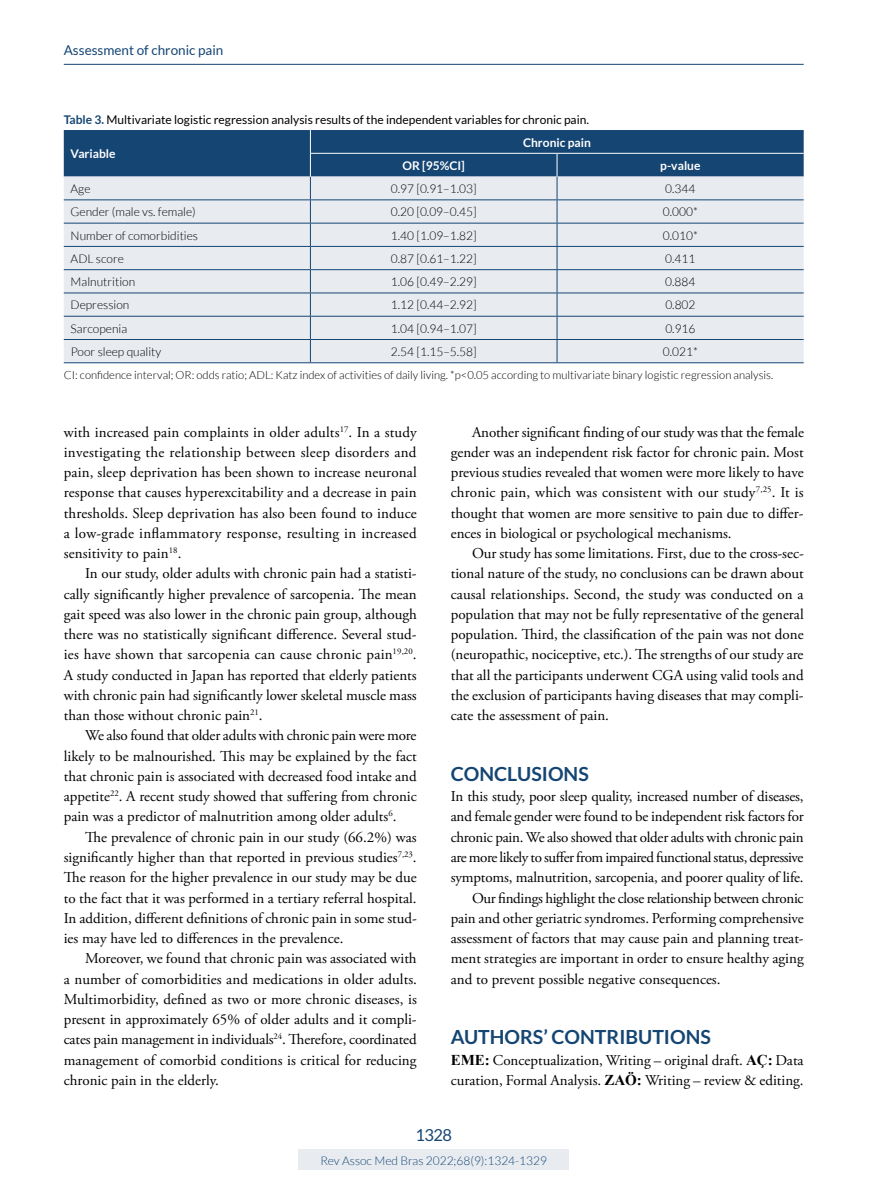
<style>
.page{position:relative;width:893px;height:1191px;background:#fff}
.page>*{position:absolute;margin:0;border:0;box-sizing:border-box;transform-origin:0 0}
.t1{font:700 19.5px "Lato";color:#154573}
.t2{font:16.5px "Lato";color:#154573}
.t3{font:15px/20.2px "Adobe Garamond Pro";color:#000;text-align:justify}
.t4{font:15px "Adobe Garamond Pro";letter-spacing:-.03em;color:#000}
.t5{font:15px "Adobe Garamond Pro";letter-spacing:-.02em;color:#000}
.t6{font:13.5px "Lato";color:#154573}
.t7{font:300 12px "Lato";color:#000}
.t8{font:12px "Lato";color:#000}
.t9{font:300 12px "Lato";color:#154573}
.t10{font:700 12px "Lato";color:#fff}
.t11{font:300 11.25px "Lato";color:#000}
.s1{font-weight:700;color:#154573}
.s2{font-family:"Times New Roman";font-weight:700}
</style>
<div class="page">
<hr style="left:64px;top:64px;width:740px;height:1px;background:#154573">
<div style="left:299px;top:1149px;width:270px;height:21px;background:#e8ecf1"></div>
<hr style="left:64px;top:362px;width:246px;height:1px;background:#154573">
<hr style="left:310px;top:362px;width:247px;height:1px;background:#154573">
<hr style="left:557px;top:362px;width:247px;height:1px;background:#154573">
<svg style="left:64px;top:130px;width:740px;height:232px;background:#b7c5d4"></svg>
<p class="t6" style="left:64px;top:43px;width:161px">Assessment of chronic pain</p>
<p class="t8" style="left:64px;top:113px;width:527px"><span class="s1">Table 3.</span> Multivariate logistic regression analysis results of the independent variables for chronic pain.</p>
<p class="t10" style="left:71px;top:147px;width:46px">Variable</p>
<p class="t10" style="left:523px;top:135px;width:69px">Chronic pain</p>
<p class="t10" style="left:403px;top:158px;width:64px">OR [95%CI]</p>
<p class="t10" style="left:660px;top:158px;width:42px">p-value</p>
<p class="t7" style="left:71px;top:182px;width:21px">Age</p>
<p class="t7" style="left:391px;top:182px;width:87px">0.97 [0.91–1.03]</p>
<p class="t7" style="left:665px;top:182px;width:32px">0.344</p>
<p class="t7" style="left:71px;top:206px;width:127px">Gender (male vs. female)</p>
<p class="t7" style="left:391px;top:206px;width:87px">0.20 [0.09–0.45]</p>
<p class="t7" style="left:663px;top:206px;width:37px">0.000*</p>
<p class="t7" style="left:71px;top:229px;width:129px">Number of comorbidities</p>
<p class="t7" style="left:391px;top:229px;width:87px">1.40 [1.09–1.82]</p>
<p class="t7" style="left:663px;top:229px;width:37px">0.010*</p>
<p class="t7" style="left:71px;top:252px;width:55px">ADL score</p>
<p class="t7" style="left:391px;top:252px;width:87px">0.87 [0.61–1.22]</p>
<p class="t7" style="left:665px;top:252px;width:32px">0.411</p>
<p class="t7" style="left:71px;top:275px;width:66px">Malnutrition</p>
<p class="t7" style="left:391px;top:275px;width:87px">1.06 [0.49–2.29]</p>
<p class="t7" style="left:665px;top:275px;width:32px">0.884</p>
<p class="t7" style="left:71px;top:299px;width:60px">Depression</p>
<p class="t7" style="left:391px;top:299px;width:87px">1.12 [0.44–2.92]</p>
<p class="t7" style="left:665px;top:299px;width:32px">0.802</p>
<p class="t7" style="left:71px;top:322px;width:58px">Sarcopenia</p>
<p class="t7" style="left:391px;top:322px;width:87px">1.04 [0.94–1.07]</p>
<p class="t7" style="left:665px;top:322px;width:32px">0.916</p>
<p class="t7" style="left:71px;top:345px;width:92px">Poor sleep quality</p>
<p class="t7" style="left:391px;top:345px;width:87px">2.54 [1.15–5.58]</p>
<p class="t7" style="left:663px;top:345px;width:37px">0.021*</p>
<p class="t11" style="left:64px;top:368px;width:711px">CI: confidence interval; OR: odds ratio; ADL: Katz index of activities of daily living. *p&lt;0.05 according to multivariate binary logistic regression analysis.</p>
<p class="t3" style="left:64px;top:422px;width:355px">with increased pain complaints in older adults<sup>17</sup>. In a study investigating the relationship between sleep disorders and pain, sleep deprivation has been shown to increase neuronal response that causes hyperexcitability and a decrease in pain thresholds. Sleep deprivation has also been found to induce a low-grade inflammatory response, resulting in increased sensitivity to pain<sup>18</sup>.</p>
<p class="t3" style="left:64px;top:564px;width:354px;text-indent:21px">In our study, older adults with chronic pain had a statisti&shy;cally significantly higher prevalence of sarcopenia. The mean gait speed was also lower in the chronic pain group, although there was no statistically significant difference. Several stud&shy;ies have shown that sarcopenia can cause chronic pain<sup>19,20</sup>.<br>A study conducted in Japan has reported that elderly patients with chronic pain had significantly lower skeletal muscle mass than those without chronic pain<sup>21</sup>.</p>
<p class="t3" style="left:64px;top:726px;width:354px;text-indent:21px">We also found that older adults with chronic pain were more likely to be malnourished. This may be explained by the fact that chronic pain is associated with decreased food intake and appetite<sup>22</sup>. A recent study showed that suffering from chronic pain was a predictor of malnutrition among older adults<sup>6</sup>.</p>
<p class="t3" style="left:64px;top:827px;width:354px;text-indent:21px">The prevalence of chronic pain in our study (66.2%) was significantly higher than that reported in previous studies<sup>7,23</sup>.<br>The reason for the higher prevalence in our study may be due to the fact that it was performed in a tertiary referral hospital.<br>In addition, different definitions of chronic pain in some stud&shy;ies may have led to differences in the prevalence.</p>
<p class="t3" style="left:64px;top:949px;width:355px;text-indent:21px">Moreover, we found that chronic pain was associated with a number of comorbidities and medications in older adults.<br>Multimorbidity, defined as two or more chronic diseases, is present in approximately 65% of older adults and it compli&shy;cates pain management in individuals<sup>24</sup>. Therefore, coordinated management of comorbid conditions is critical for reducing chronic pain in the elderly.</p>
<p class="t3" style="left:451px;top:422px;width:355px;text-indent:21px">Another significant finding of our study was that the female gender was an independent risk factor for chronic pain. Most previous studies revealed that women were more likely to have chronic pain, which was consistent with our study<sup>7,25</sup>. It is thought that women are more sensitive to pain due to differ&shy;ences in biological or psychological mechanisms.</p>
<p class="t3" style="left:451px;top:544px;width:355px;text-indent:21px">Our study has some limitations. First, due to the cross-sec&shy;tional nature of the study, no conclusions can be drawn about causal relationships. Second, the study was conducted on a population that may not be fully representative of the general population. Third, the classification of the pain was not done (neuropathic, nociceptive, etc.). The strengths of our study are that all the participants underwent CGA using valid tools and the exclusion of participants having diseases that may compli&shy;cate the assessment of pain.</p>
<h1 class="t1" style="left:451px;top:762px;width:140px">CONCLUSIONS</h1>
<p class="t3" style="left:451px;top:787px;width:354px">In this study, poor sleep quality, increased number of diseases,</p>
<p class="t3" style="left:451px;top:807px;width:355px">and female gender were found to be independent risk factors for</p>
<p class="t3" style="left:451px;top:827px;width:354px">chronic pain. We also showed that older adults with chronic pain</p>
<p class="t4" style="left:451px;top:848px;width:354px">are more likely to suffer from impaired functional status, depressive</p>
<p class="t3" style="left:451px;top:868px;width:354px">symptoms, malnutrition, sarcopenia, and poorer quality of life.</p>
<p class="t5" style="left:472px;top:888px;width:333px">Our findings highlight the close relationship between chronic</p>
<p class="t3" style="left:451px;top:908px;width:355px">pain and other geriatric syndromes. Performing comprehensive</p>
<p class="t3" style="left:451px;top:928px;width:354px">assessment of factors that may cause pain and planning treat-</p>
<p class="t3" style="left:451px;top:949px;width:354px">ment strategies are important in order to ensure healthy aging</p>
<p class="t3" style="left:451px;top:969px;width:271px">and to prevent possible negative consequences.</p>
<h1 class="t1" style="left:451px;top:1026px;width:262px">AUTHORS’ CONTRIBUTIONS</h1>
<p class="t3" style="left:451px;top:1050px;width:354px"><span class="s2">EME:</span> Conceptualization, Writing – original draft. <span class="s2">AÇ:</span> Data curation, Formal Analysis. <span class="s2">ZAÖ:</span> Writing – review &amp; editing.</p>
<p class="t2" style="left:415px;top:1126px;width:38px">1328</p>
<p class="t9" style="left:320px;top:1154px;width:228px">Rev Assoc Med Bras 2022;68(9):1324-1329</p>
</div>
